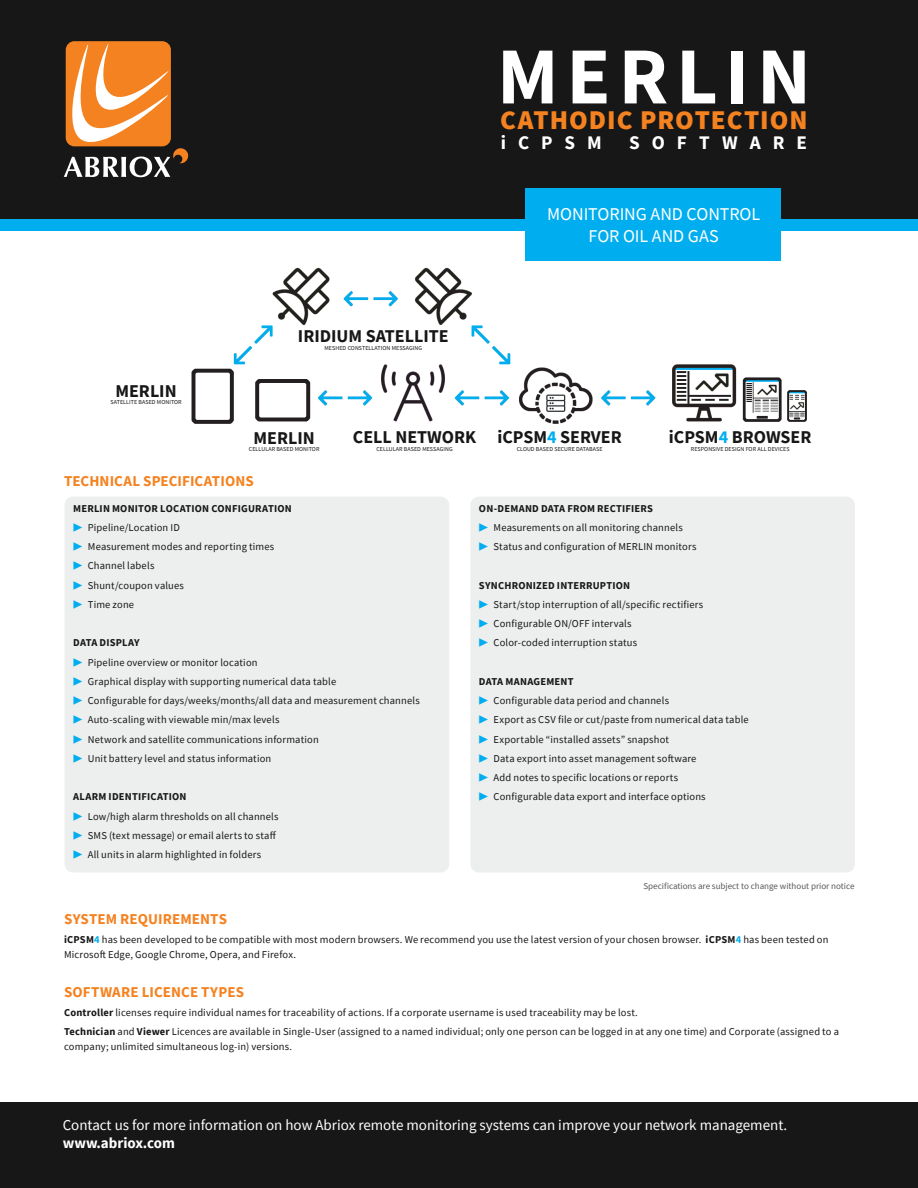
<style>
.page{position:relative;width:918px;height:1188px;background:#fff}
.page>*{position:absolute;margin:0;border:0;box-sizing:border-box;transform-origin:0 0}
.URL{font:700 81px "Source Sans Pro";letter-spacing:.095em;color:#fff}
.URL-2{font:900 27px "Source Sans Pro";letter-spacing:.035em;color:#f58220}
.URL-3{font:700 19.2px "Source Sans Pro";letter-spacing:.62em;color:#fff}
.t1{font:700 18px "Source Sans Pro";color:#171717}
.Text_1{font:18px "Source Sans Pro";letter-spacing:-.005em;color:#fff}
.t2{font:15px "Source Sans Pro";color:#fff}
.Text_3{font:700 15px "Source Sans Pro";letter-spacing:.005em;color:#f58220}
.t3{font:700 15px "Source Sans Pro";color:#fff}
.Text_3-2{font:10.5px/15px "Source Sans Pro";letter-spacing:.015em;color:#171717}
.Text_3-3{font:700 10.5px "Source Sans Pro";letter-spacing:.02em;color:#171717}
.t4{font:9px "Source Sans Pro";color:#57585a}
.t5{font:6px "Source Sans Pro";letter-spacing:.01em;color:#171717}
.s1{color:#00aeef}
.s2{font-weight:700}
.s3{font-weight:700;color:#00aeef}
</style>
<div class="page">
<div style="left:0;top:219px;width:918px;height:12px;background:#00aeef"></div>
<img style="left:191px;top:257px;width:616px;height:167px">
<div style="left:0;top:0;width:918px;height:219px;background:#171717"></div>
<div style="left:525px;top:188px;width:255px;height:73px;background:#00aeef"></div>
<div style="left:0;top:1102px;width:918px;height:86px;background:#171717"></div>
<svg style="left:63px;top:41px;width:126px;height:136px"></svg>
<div style="left:65px;top:497px;width:384px;height:376px;background:#edeeee;border-radius:9px"></div>
<div style="left:470px;top:497px;width:385px;height:376px;background:#edeeee;border-radius:9px"></div>
<p class="URL" style="left:497px;top:22px;width:315px">MERLIN</p>
<p class="URL-2" style="left:500px;top:102px;width:309px">CATHODIC PROTECTION</p>
<p class="URL-3" style="left:501px;top:129px;width:102px">iCPSM</p>
<p class="URL-3" style="left:629px;top:129px;width:179px">SOFTWARE</p>
<p class="Text_1" style="left:547px;top:203px;width:214px">MONITORING AND CONTROL</p>
<p class="Text_1" style="left:589px;top:225px;width:132px">FOR OIL AND GAS</p>
<p class="t1" style="left:115px;top:379px;width:63px">MERLIN</p>
<p class="t5" style="left:110px;top:398px;width:73px">SATELLITE BASED MONITOR</p>
<p class="t1" style="left:298px;top:324px;width:152px">IRIDIUM SATELLITE</p>
<p class="t5" style="left:325px;top:344px;width:99px">MESHED CONSTELLATION MESSAGING</p>
<p class="t1" style="left:254px;top:426px;width:63px">MERLIN</p>
<p class="t5" style="left:249px;top:445px;width:72px">CELLULAR BASED MONITOR</p>
<p class="t1" style="left:353px;top:425px;width:125px">CELL NETWORK</p>
<p class="t5" style="left:376px;top:445px;width:78px">CELLULAR BASED MESSAGING</p>
<p class="Text_3" style="left:64px;top:471px;width:191px">TECHNICAL SPECIFICATIONS</p>
<p class="t1" style="left:497px;top:425px;width:126px">iCPSM<span class="s1">4</span> SERVER</p>
<p class="t5" style="left:517px;top:445px;width:87px">CLOUD BASED SECURE DATABASE</p>
<p class="t1" style="left:669px;top:425px;width:144px">iCPSM<span class="s1">4</span> BROWSER</p>
<p class="t5" style="left:691px;top:445px;width:100px">RESPONSIVE DESIGN FOR ALL DEVICES</p>
<p class="Text_3-3" style="left:73px;top:501px;width:220px">MERLIN MONITOR LOCATION CONFIGURATION</p>
<p class="Text_3-2" style="left:73px;top:520px;width:108px"><span class="s1">▶</span> Pipeline/Location ID</p>
<p class="Text_3-2" style="left:73px;top:539px;width:203px"><span class="s1">▶</span> Measurement modes and reporting times</p>
<p class="Text_3-2" style="left:73px;top:558px;width:83px"><span class="s1">▶</span> Channel labels</p>
<p class="Text_3-2" style="left:73px;top:578px;width:112px"><span class="s1">▶</span> Shunt/coupon values</p>
<p class="Text_3-2" style="left:73px;top:597px;width:62px"><span class="s1">▶</span> Time zone</p>
<p class="Text_3-3" style="left:73px;top:636px;width:68px">DATA DISPLAY</p>
<p class="Text_3-2" style="left:73px;top:655px;width:186px"><span class="s1">▶</span> Pipeline overview or monitor location</p>
<p class="Text_3-2" style="left:73px;top:674px;width:265px"><span class="s1">▶</span> Graphical display with supporting numerical data table</p>
<p class="Text_3-2" style="left:73px;top:693px;width:348px"><span class="s1">▶</span> Configurable for days/weeks/months/all data and measurement channels</p>
<p class="Text_3-2" style="left:73px;top:712px;width:208px"><span class="s1">▶</span> Auto-scaling with viewable min/max levels</p>
<p class="Text_3-2" style="left:73px;top:732px;width:247px"><span class="s1">▶</span> Network and satellite communications information</p>
<p class="Text_3-2" style="left:73px;top:751px;width:200px"><span class="s1">▶</span> Unit battery level and status information</p>
<p class="Text_3-3" style="left:73px;top:790px;width:115px">ALARM IDENTIFICATION</p>
<p class="Text_3-2" style="left:73px;top:809px;width:207px"><span class="s1">▶</span> Low/high alarm thresholds on all channels</p>
<p class="Text_3-2" style="left:73px;top:828px;width:204px"><span class="s1">▶</span> SMS (text message) or email alerts to staff</p>
<p class="Text_3-2" style="left:73px;top:847px;width:190px"><span class="s1">▶</span> All units in alarm highlighted in folders</p>
<p class="Text_3-3" style="left:479px;top:501px;width:176px">ON-DEMAND DATA FROM RECTIFIERS</p>
<p class="Text_3-2" style="left:479px;top:520px;width:205px"><span class="s1">▶</span> Measurements on all monitoring channels</p>
<p class="Text_3-2" style="left:479px;top:539px;width:219px"><span class="s1">▶</span> Status and configuration of MERLIN monitors</p>
<p class="Text_3-3" style="left:479px;top:578px;width:153px">SYNCHRONIZED INTERRUPTION</p>
<p class="Text_3-2" style="left:479px;top:597px;width:226px"><span class="s1">▶</span> Start/stop interruption of all/specific rectifiers</p>
<p class="Text_3-2" style="left:479px;top:616px;width:154px"><span class="s1">▶</span> Configurable ON/OFF intervals</p>
<p class="Text_3-2" style="left:479px;top:635px;width:160px"><span class="s1">▶</span> Color-coded interruption status</p>
<p class="Text_3-3" style="left:479px;top:674px;width:96px">DATA MANAGEMENT</p>
<p class="Text_3-2" style="left:479px;top:693px;width:192px"><span class="s1">▶</span> Configurable data period and channels</p>
<p class="Text_3-2" style="left:479px;top:712px;width:271px"><span class="s1">▶</span> Export as CSV file or cut/paste from numerical data table</p>
<p class="Text_3-2" style="left:479px;top:732px;width:192px"><span class="s1">▶</span> Exportable “installed assets” snapshot</p>
<p class="Text_3-2" style="left:479px;top:751px;width:219px"><span class="s1">▶</span> Data export into asset management software</p>
<p class="Text_3-2" style="left:479px;top:770px;width:201px"><span class="s1">▶</span> Add notes to specific locations or reports</p>
<p class="Text_3-2" style="left:479px;top:789px;width:228px"><span class="s1">▶</span> Configurable data export and interface options</p>
<p class="t4" style="left:643px;top:881px;width:213px">Specifications are subject to change without prior notice</p>
<p class="Text_3" style="left:64px;top:909px;width:165px">SYSTEM REQUIREMENTS</p>
<p class="Text_3-2" style="left:64px;top:932px;width:766px"><span class="s2">iCPSM</span><span class="s3">4</span> has been developed to be compatible with most modern browsers. We recommend you use the latest version of your chosen browser. <span class="s2">iCPSM</span><span class="s3">4</span> has been tested on<br>Microsoft Edge, Google Chrome, Opera, and Firefox.</p>
<p class="Text_3" style="left:64px;top:981px;width:181px">SOFTWARE LICENCE TYPES</p>
<p class="Text_3-2" style="left:64px;top:1005px;width:575px"><span class="s2">Controller</span> licenses require individual names for traceability of actions. If a corporate username is used traceability may be lost.</p>
<p class="Text_3-2" style="left:64px;top:1024px;width:776px"><span class="s2">Technician</span> and <span class="s2">Viewer</span> Licences are available in Single-User (assigned to a named individual; only one person can be logged in at any one time) and Corporate (assigned to a company; unlimited simultaneous log-in) versions.</p>
<p class="t2" style="left:63px;top:1115px;width:726px">Contact us for more information on how Abriox remote monitoring systems can improve your network management.</p>
<p class="t3" style="left:63px;top:1133px;width:114px">www.abriox.com</p>
</div>
